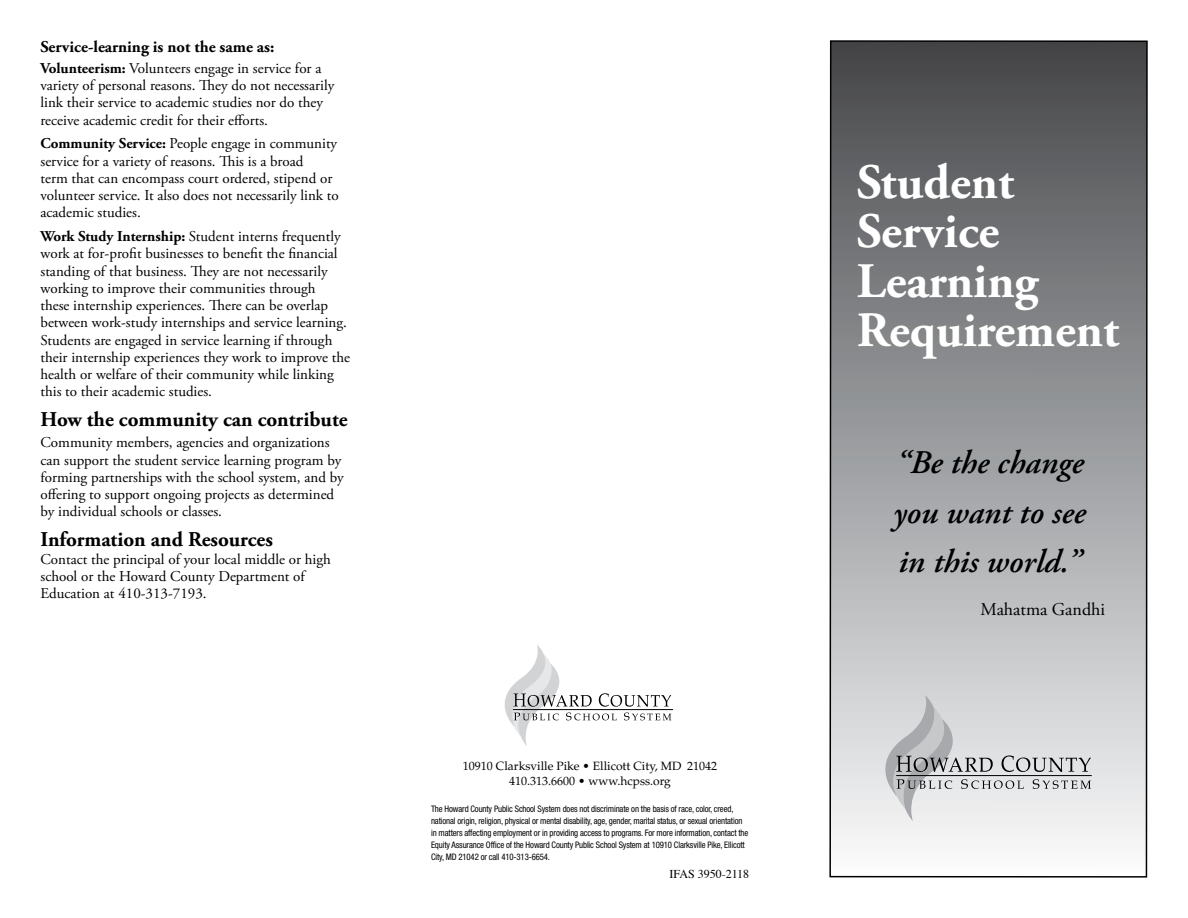
<style>
.page{position:relative;width:1188px;height:918px;background:#fff}
.page>*{position:absolute;margin:0;border:0;box-sizing:border-box;transform-origin:0 0}
.t1{font:700 49.5px/49.5px "Adobe Garamond Pro";color:#fff}
.t2{font:italic 600 33px/49.5px "Adobe Garamond Pro";color:#000;text-align:justify}
.t3{font:700 21px "Adobe Garamond Pro";color:#000}
.t4{font:18px "Adobe Garamond Pro";color:#000}
.t5{font:700 16.5px "Adobe Garamond Pro";color:#000}
.t6{font:15px/17.2px "Adobe Garamond Pro";color:#000}
.t7{font:12px/15px "Palatino LT Std";color:#000;text-align:center}
.t8{font:12px "Times";color:#000}
.t9{font:condensed 9px/12px "Helvetica Neue LT Std";letter-spacing:-.015em;color:#000}
.s1{font-weight:700}
</style>
<div class="page">
<svg style="left:829px;top:40px;width:319px;height:838px;background:#969799"></svg>
<svg style="left:505px;top:645px;width:166px;height:101px"></svg>
<hr style="left:513px;top:709px;width:160px;height:1px;background:#000">
<svg style="left:885px;top:695px;width:206px;height:126px;background:#d1d2d4"></svg>
<hr style="left:896px;top:775px;width:196px;height:1px;background:#000">
<p class="t5" style="left:40px;top:38px;width:236px">Service-learning is not the same as:</p>
<p class="t6" style="left:40px;top:60px;width:295px"><span class="s1">Volunteerism:</span> Volunteers engage in service for a variety of personal reasons. They do not necessarily link their service to academic studies nor do they receive academic credit for their efforts.</p>
<p class="t6" style="left:40px;top:136px;width:300px"><span class="s1">Community Service:</span> People engage in community service for a variety of reasons. This is a broad<br>term that can encompass court ordered, stipend or volunteer service. It also does not necessarily link to academic studies.</p>
<p class="t6" style="left:40px;top:228px;width:311px"><span class="s1">Work Study Internship:</span> Student interns frequently work at for-profit businesses to benefit the financial standing of that business. They are not necessarily working to improve their communities through<br>these internship experiences. There can be overlap between work-study internships and service learning.<br>Students are engaged in service learning if through their internship experiences they work to improve the health or welfare of their community while linking this to their academic studies.</p>
<h3 class="t3" style="left:40px;top:407px;width:309px">How the community can contribute</h3>
<p class="t6" style="left:40px;top:435px;width:305px">Community members, agencies and organizations can support the student service learning program by forming partnerships with the school system, and by offering to support ongoing projects as determined by individual schools or classes.</p>
<h3 class="t3" style="left:40px;top:528px;width:234px">Information and Resources</h3>
<p class="t6" style="left:40px;top:551px;width:292px">Contact the principal of your local middle or high school or the Howard County Department of<br>Education at 410-313-7193.</p>
<p class="t7" style="left:463px;top:758px;width:256px">10910 Clarksville Pike • Ellicott City, MD 21042<br>410.313.6600 • www.hcpss.org</p>
<p class="t9" style="left:431px;top:802px;width:319px">The Howard County Public School System does not discriminate on the basis of race, color, creed, national origin, religion, physical or mental disability, age, gender, marital status, or sexual orientation in matters affecting employment or in providing access to programs. For more information, contact the Equity Assurance Office of the Howard County Public School System at 10910 Clarksville Pike, Ellicott City, MD 21042 or call 410-313-6654.</p>
<p class="t8" style="left:670px;top:862px;width:81px">IFAS 3950-2118</p>
<h1 class="t1" style="left:857px;top:158px;width:264px">Student<br>Service<br>Learning<br>Requirement</h1>
<h2 class="t2" style="left:894px;top:439px;width:194px">“Be the change you want to see in this world.”</h2>
<p class="t4" style="left:980px;top:599px;width:126px">Mahatma Gandhi</p>
</div>
